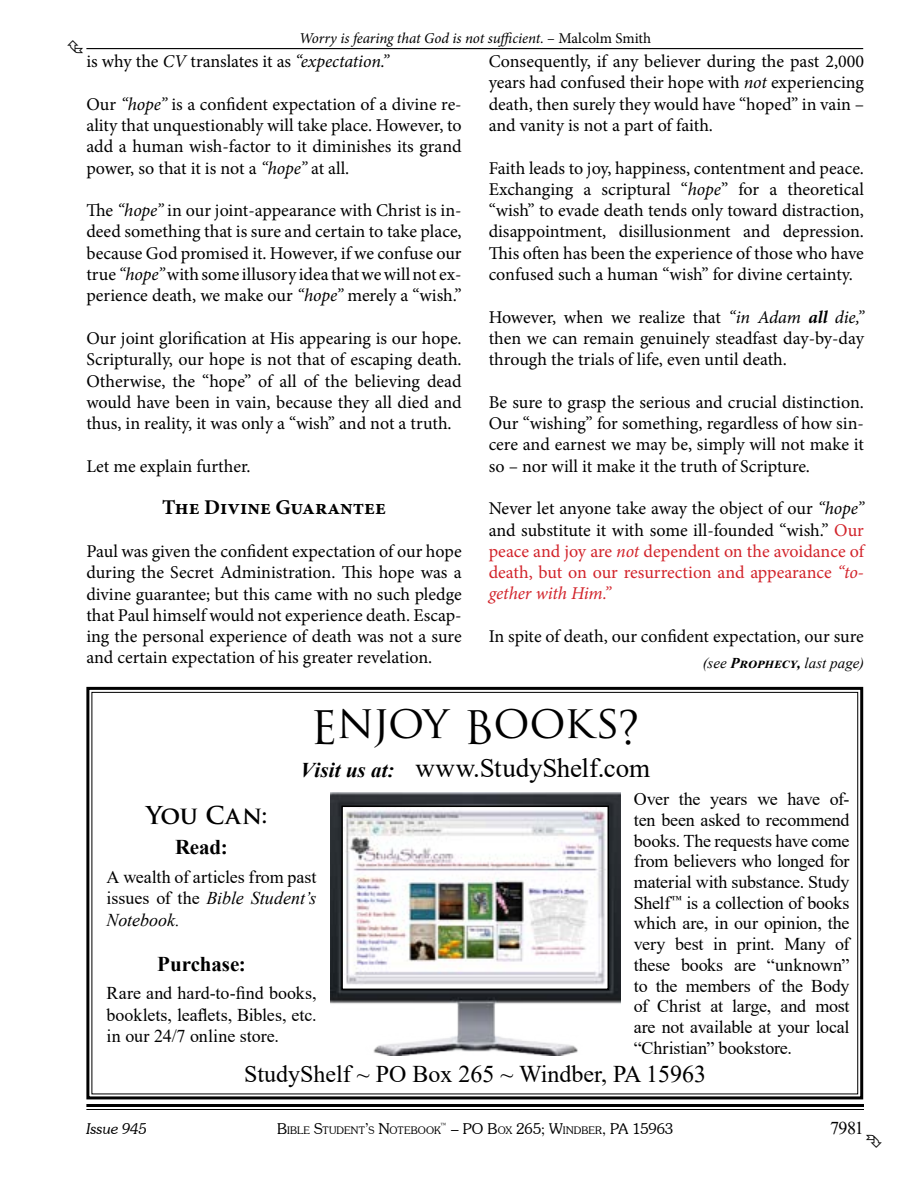
<style>
.page{position:relative;width:918px;height:1188px;background:#fff}
.page>*{position:absolute;margin:0;border:0;box-sizing:border-box;transform-origin:0 0}
.t1{font:45px "Trajan Pro";letter-spacing:-.025em;color:#000}
.t2{font:27px "Times New Roman";letter-spacing:-.005em;color:#000}
.t3{font:24px "Times New Roman";color:#000}
.t4{font:700 24px "Trajan Pro";letter-spacing:.01em;color:#000}
.t5{font:700 21px "Minion Pro";color:#000}
.t6{font:700 21px "Times New Roman";letter-spacing:-.005em;color:#000}
.t7{font:18px/21.3px "Minion Pro";color:#000;text-align:justify}
.t8{font:18px/20.7px "Times New Roman";letter-spacing:-.01em;color:#000;text-align:justify}
.t9{font:18px/21.3px "Minion Pro";letter-spacing:-.005em;color:#d2232a;text-align:justify}
.t10{font:italic 15px "Minion Pro";letter-spacing:-.005em;color:#000}
.t11{font:300 15px "Souvenir IT Cby BT";color:#000}
.t12{font:italic 15px "Times New Roman";color:#000}
.t13{font:italic 300 15px "Souvenir IT Cby BT";letter-spacing:.005em;color:#000}
.t14{font:300 10.5px "Souvenir IT Cby BT";letter-spacing:.015em;color:#000}
.t15{font:300 8.7px "Souvenir IT Cby BT";color:#000}
.s1{font-style:normal}
.s2{font-style:italic}
.s3{font-weight:700;font-style:italic}
.s4{color:#000}
.s5{font-style:italic;color:#000}
.s6{font-weight:700}
.s7{font-weight:700;font-style:italic;font-size:21px}
.s8{font-size:15px}
.s9{font-size:10.5px}
</style>
<div class="page">
<hr style="left:86px;top:1104px;width:778px;height:3px;background:#000">
<hr style="left:86px;top:1109px;width:778px;height:1px;background:#000">
<hr style="left:86px;top:48px;width:777px;height:1px;background:#000">
<svg style="left:86px;top:686px;width:778px;height:414px"></svg>
<img style="left:330px;top:793px;width:290px;height:262px">
<img style="left:344px;top:809px;width:262px;height:178px">
<div style="left:341px;top:806px;width:268px;height:184px;border:2px solid #000"></div>
<p class="t10" style="left:299px;top:28px;width:354px">Worry is fearing that God is not sufficient. <span class="s1">– Malcolm Smith</span></p>
<p class="t7" style="left:86px;top:51px;width:304px">is why the <span class="s2">CV</span> translates it as <span class="s2">“expectation.”</span></p>
<p class="t7" style="left:86px;top:93px;width:377px">Our <span class="s2">“hope”</span> is a confident expectation of a divine re&shy;ality that unquestionably will take place. However, to add a human wish-factor to it diminishes its grand power, so that it is not a <span class="s2">“hope”</span> at all.</p>
<p class="t7" style="left:86px;top:200px;width:377px">The <span class="s2">“hope”</span> in our joint-appearance with Christ is in&shy;deed something that is sure and certain to take place, because God promised it. However, if we confuse our true <span class="s2">“hope”</span> with some illusory idea that we will not ex&shy;perience death, we make our <span class="s2">“hope”</span> merely a “wish.”</p>
<p class="t7" style="left:86px;top:328px;width:377px">Our joint glorification at His appearing is our hope.<br>Scripturally, our hope is not that of escaping death.<br>Otherwise, the “hope” of all of the believing dead would have been in vain, because they all died and thus, in reality, it was only a “wish” and not a truth.</p>
<p class="t7" style="left:86px;top:455px;width:166px">Let me explain further.</p>
<p class="t5" style="left:162px;top:493px;width:225px">The Divine Guarantee</p>
<p class="t7" style="left:86px;top:541px;width:377px">Paul was given the confident expectation of our hope during the Secret Administration. This hope was a divine guarantee; but this came with no such pledge that Paul himself would not experience death. Escap&shy;ing the personal experience of death was not a sure and certain expectation of his greater revelation.</p>
<p class="t7" style="left:489px;top:51px;width:377px">Consequently, if any believer during the past 2,000 years had confused their hope with <span class="s2">not</span> experiencing death, then surely they would have “hoped” in vain – and vanity is not a part of faith.</p>
<p class="t7" style="left:489px;top:157px;width:377px">Faith leads to joy, happiness, contentment and peace.<br>Exchanging a scriptural “<span class="s2">hope</span>” for a theoretical “wish” to evade death tends only toward distraction, disappointment, disillusionment and depression.<br>This often has been the experience of those who have confused such a human “wish” for divine certainty.</p>
<p class="t7" style="left:489px;top:306px;width:377px">However, when we realize that <span class="s2">“in Adam</span> <span class="s3">all</span> <span class="s2">die,” </span>then we can remain genuinely steadfast day-by-day through the trials of life, even until death.</p>
<p class="t7" style="left:489px;top:392px;width:377px">Be sure to grasp the serious and crucial distinction.<br>Our “wishing” for something, regardless of how sin&shy;cere and earnest we may be, simply will not make it so – nor will it make it the truth of Scripture.</p>
<p class="t9" style="left:489px;top:498px;width:377px"><span class="s4">Never let anyone take away the object of our</span> <span class="s5">“hope” </span><span class="s4">and substitute it with some ill-founded “wish.”</span> Our peace and joy are <span class="s2">not</span> dependent on the avoidance of death, but on our resurrection and appearance <span class="s2">“to&shy;gether with Him.”</span></p>
<p class="t7" style="left:489px;top:626px;width:377px">In spite of death, our confident expectation, our sure</p>
<p class="t12" style="left:703px;top:652px;width:163px">(see <span class="s6">Prophecy,</span> last page)</p>
<h1 class="t1" style="left:310px;top:693px;width:332px">Enjoy Books?</h1>
<h2 class="t2" style="left:300px;top:749px;width:351px"><span class="s7">Visit us at:</span> www.StudyShelf.com</h2>
<p class="t8" style="left:634px;top:788px;width:217px">Over the years we have of&shy;ten been asked to recommend books. The requests have come from believers who longed for material with substance. Study Shelf<sup>™</sup> is a collection of books which are, in our opinion, the very best in print. Many of these books are “unknown” to the members of the Body of Christ at large, and most are not available at your local “Christian” bookstore.</p>
<h3 class="t3" style="left:244px;top:1057px;width:464px">StudyShelf ~ PO Box 265 ~ Windber, PA 15963</h3>
<h3 class="t4" style="left:146px;top:800px;width:123px">You Can:</h3>
<p class="t6" style="left:175px;top:832px;width:54px">Read:</p>
<p class="t8" style="left:107px;top:865px;width:211px;line-height:21.6px">A wealth of articles from past issues of the <span class="s2">Bible Student’s Notebook.</span></p>
<p class="t6" style="left:157px;top:949px;width:90px">Purchase:</p>
<p class="t8" style="left:107px;top:982px;width:211px;line-height:21.6px">Rare and hard-to-find books, booklets, leaflets, Bibles, etc. in our 24/7 online store.</p>
<p class="t14" style="left:277px;top:1124px;width:165px"><span class="s8">B</span>IBLE <span class="s8">S</span>TUDENT<span class="s8">’</span>S <span class="s8">N</span>OTEBOOK</p>
<p class="t8" style="left:830px;top:1117px;width:35px">7981</p>
<p class="t15" style="left:440px;top:1121px;width:9px">™</p>
<p class="t13" style="left:86px;top:1119px;width:62px">Issue 945</p>
<p class="t11" style="left:451px;top:1119px;width:224px">– PO B<span class="s9">OX</span> 265; W<span class="s9">INDBER</span>, PA 15963</p>
</div>
